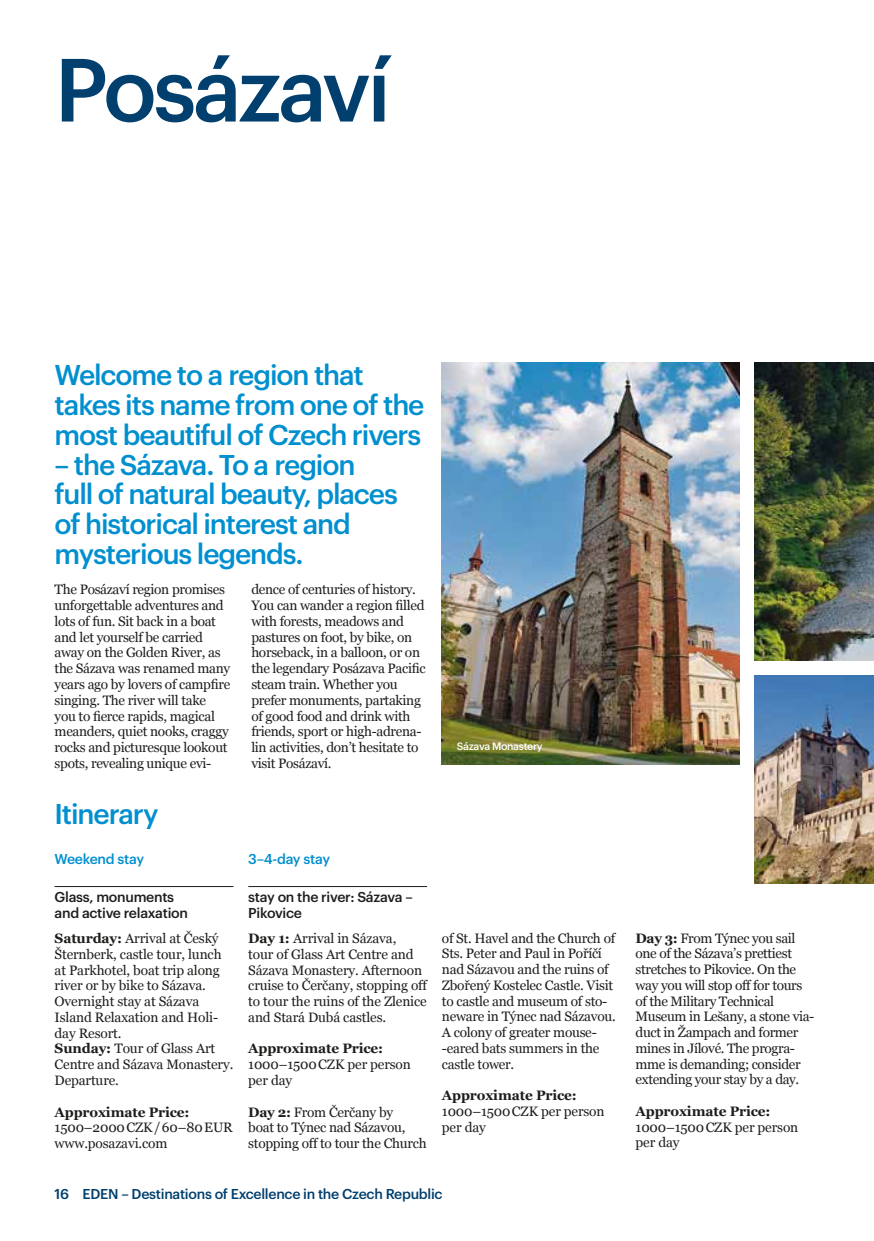
<style>
.page{position:relative;width:874px;height:1241px;background:#fff}
.page>*{position:absolute;margin:0;border:0;box-sizing:border-box;transform-origin:0 0}
.t1{font:500 87.5px "Graphik";letter-spacing:-.04em;color:#003f6e}
.t2{font:500 28px/29.8px "Graphik";letter-spacing:-.04em;color:#008fcf}
.t3{font:500 14px/15.8px "Graphik";letter-spacing:-.02em;color:#1d1d1b}
.t4{font:500 14px "Graphik";letter-spacing:-.02em;color:#003f6e}
.t5{font:500 14px "Graphik";letter-spacing:-.02em;color:#008fcf}
.t6{font:13.65px/15.8px "Georgia";letter-spacing:-.025em;color:#1d1d1b}
.t7{font:700 13.65px "Georgia";letter-spacing:-.01em;color:#1d1d1b}
.t8{font:500 10.5px "Graphik";letter-spacing:-.03em;color:#fff}
.s1{font-weight:700}
</style>
<div class="page">
<img style="left:441px;top:362px;width:298px;height:402px">
<img style="left:754px;top:362px;width:119px;height:298px">
<img style="left:754px;top:675px;width:119px;height:208px">
<hr style="left:248px;top:886px;width:179px;height:1px;background:#1d1d1b">
<hr style="left:55px;top:886px;width:178px;height:1px;background:#1d1d1b">
<h1 class="t1" style="left:55px;top:23px;width:338px">Posázaví</h1>
<h2 class="t2" style="left:55px;top:358px;width:371px">Welcome to a region that takes its name from one of the most beautiful of Czech rivers</h2>
<h2 class="t2" style="left:55px;top:447px;width:345px">– the Sázava. To a region full of natural beauty, places of historical interest and mysterious legends.</h2>
<p class="t6" style="left:55px;top:582px;width:177px">The Posázaví region promises unforgettable adventures and lots of fun. Sit back in a boat and let yourself be carried away on the Golden River, as the Sázava was renamed many years ago by lovers of campfire singing. The river will take you to fierce rapids, magical meanders, quiet nooks, craggy rocks and picturesque lookout spots, revealing unique evi-</p>
<p class="t6" style="left:251px;top:582px;width:176px">dence of centuries of history.<br>You can wander a region filled with forests, meadows and pastures on foot, by bike, on horseback, in a balloon, or on the legendary Posázava Pacific steam train. Whether you prefer monuments, partaking of good food and drink with friends, sport or high-adrena&shy;lin activities, don’t hesitate to visit Posázaví.</p>
<h2 class="t2" style="left:55px;top:796px;width:105px">Itinerary</h2>
<p class="t5" style="left:55px;top:848px;width:91px">Weekend stay</p>
<p class="t3" style="left:55px;top:887px;width:135px">Glass, monuments and active relaxation</p>
<p class="t6" style="left:55px;top:930px;width:180px"><span class="s1">Saturday:</span> Arrival at Český<br>Šternberk, castle tour, lunch at Parkhotel, boat trip along river or by bike to Sázava.<br>Overnight stay at Sázava<br>Island Relaxation and Holi&shy;day Resort.<br><span class="s1">Sunday:</span> Tour of Glass Art<br>Centre and Sázava Monastery.<br>Departure.</p>
<p class="t7" style="left:55px;top:1102px;width:136px">Approximate Price:</p>
<p class="t6" style="left:55px;top:1119px;width:179px">1500–2000CZK/60–80EUR www.posazavi.com</p>
<p class="t5" style="left:248px;top:848px;width:83px">3–4-day stay</p>
<p class="t3" style="left:248px;top:887px;width:166px">stay on the river: Sázava –<br>Pikovice</p>
<p class="t6" style="left:248px;top:930px;width:180px"><span class="s1">Day 1:</span> Arrival in Sázava,<br>tour of Glass Art Centre and<br>Sázava Monastery. Afternoon cruise to Čerčany, stopping off to tour the ruins of the Zlenice and Stará Dubá castles.</p>
<p class="t7" style="left:248px;top:1039px;width:136px">Approximate Price:</p>
<p class="t6" style="left:248px;top:1056px;width:164px">1000–1500CZK per person per day</p>
<p class="t6" style="left:248px;top:1104px;width:180px"><span class="s1">Day 2:</span> From Čerčany by<br>boat to Týnec nad Sázavou, stopping off to tour the Church</p>
<p class="t8" style="left:456px;top:737px;width:87px">Sázava Monastery</p>
<p class="t6" style="left:441px;top:930px;width:175px">of St. Havel and the Church of<br>Sts. Peter and Paul in Poříčí nad Sázavou and the ruins of<br>Zbořený Kostelec Castle. Visit to castle and museum of sto&shy;neware in Týnec nad Sázavou.<br>A colony of greater mouse--eared bats summers in the castle tower.</p>
<p class="t7" style="left:441px;top:1086px;width:136px">Approximate Price:</p>
<p class="t6" style="left:441px;top:1103px;width:164px">1000–1500CZK per person per day</p>
<p class="t4" style="left:55px;top:1182px;width:389px">16 EDEN – Destinations of Excellence in the Czech Republic</p>
<p class="t6" style="left:635px;top:930px;width:180px"><span class="s1">Day 3:</span> From Týnec you sail one of the Sázava’s prettiest stretches to Pikovice. On the way you will stop off for tours of the Military Technical<br>Museum in Lešany, a stone via&shy;duct in Žampach and former mines in Jílové. The progra&shy;mme is demanding; consider extending your stay by a day.</p>
<p class="t7" style="left:635px;top:1102px;width:136px">Approximate Price:</p>
<p class="t6" style="left:635px;top:1119px;width:164px">1000–1500CZK per person per day</p>
</div>
